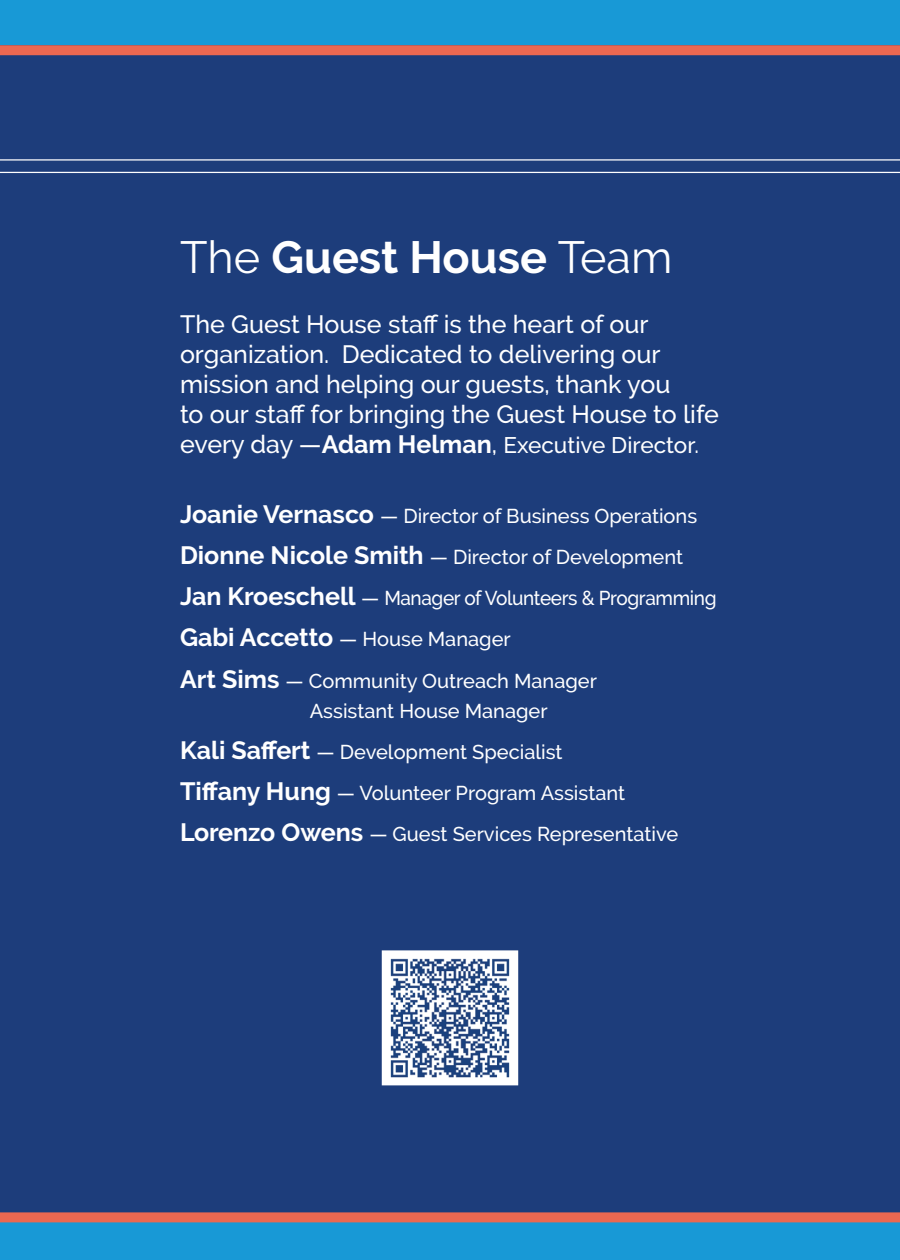
<style>
.page{position:relative;width:900px;height:1260px;background:#fff}
.page>*{position:absolute;margin:0;border:0;box-sizing:border-box;transform-origin:0 0}
.t1{font:700 45px "Raleway";color:#fff}
.t2{font:500 25px/30px "Raleway";color:#fff}
.t3{font:500 22.5px "Raleway";color:#fff}
.t4{font:500 20px/41.2px "Raleway";color:#fff}
.s1{font-weight:400}
.s2{font-size:25px}
.s3{font-weight:700;font-size:25px}
</style>
<div class="page">
<div style="left:0;top:50px;width:900px;height:1210px;background:#1d3d7b"></div>
<img style="left:387px;top:955px;width:126px;height:125px">
<div style="left:382px;top:950px;width:136px;height:135px;border:4px solid #fff"></div>
<div style="left:0;top:0;width:900px;height:104px;background:#1899d6"></div>
<div style="left:0;top:45px;width:900px;height:287px;background:#1d3d7b"></div>
<hr style="left:0;top:159px;width:900px;height:2px;background:#fff">
<hr style="left:0;top:172px;width:900px;height:1px;background:#fff">
<div style="left:0;top:45px;width:900px;height:10px;background:#eb6851"></div>
<div style="left:0;top:1220px;width:900px;height:40px;background:#1899d6"></div>
<div style="left:0;top:1212px;width:900px;height:10px;background:#eb6851"></div>
<h1 class="t1" style="left:180px;top:231px;width:494px"><span class="s1">The</span> Guest House <span class="s1">Team</span></h1>
<p class="t2" style="left:180px;top:309px;width:541px">The Guest House staff is the heart of our organization. Dedicated to delivering our mission and helping our guests, thank you<br>to our staff for bringing the Guest House to life</p>
<p class="t3" style="left:180px;top:432px;width:521px"><span class="s2">every day —</span><span class="s3">Adam Helman</span><span class="s2">,</span> Executive Director.</p>
<p class="t4" style="left:180px;top:495px;width:538px"><span class="s3">Joanie Vernasco</span> — Director of Business Operations <span class="s3">Dionne Nicole Smith</span> — Director of Development <span class="s3">Jan Kroeschell</span> — Manager of Volunteers &amp; Programming <span class="s3">Gabi Accetto</span> — House Manager<br><span class="s3">Art Sims</span> — Community Outreach Manager</p>
<p class="t4" style="left:180px;top:690px;width:500px;text-indent:130px">Assistant House Manager<br><span class="s3">Kali Saffert</span> — Development Specialist<br><span class="s3">Tiffany Hung</span> — Volunteer Program Assistant <span class="s3">Lorenzo Owens</span> — Guest Services Representative</p>
</div>
